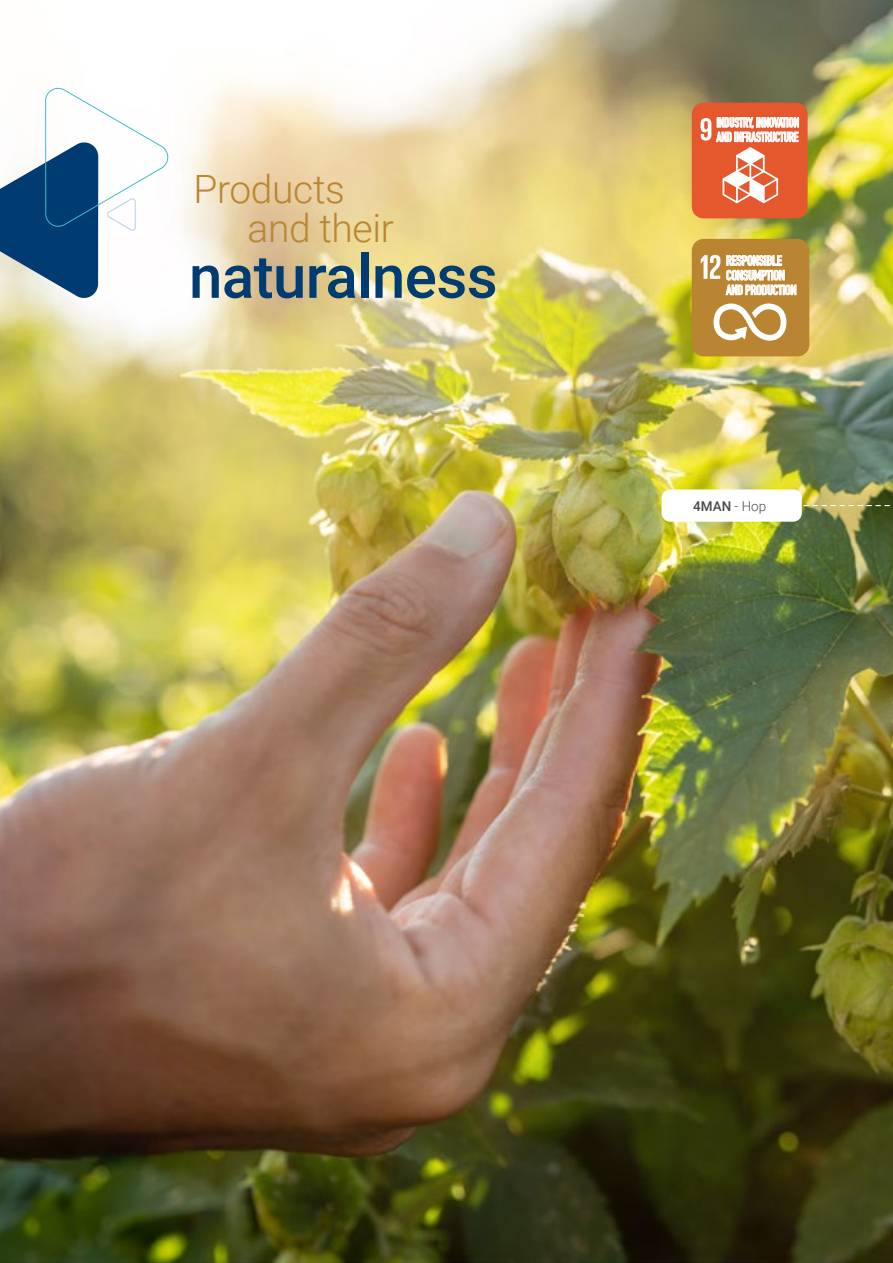
<style>
.page{position:relative;width:893px;height:1263px;background:#fff}
.page>*{position:absolute;margin:0;border:0;box-sizing:border-box;transform-origin:0 0}
.t1{font:500 60px "Roboto";letter-spacing:-.01em;color:#003c71}
.t2{font:300 39px/39px "Roboto";letter-spacing:-.01em;color:#b98632}
.t3{font:700 13.8px/14.7px "DIN Condensed";letter-spacing:-.02em;color:#fff}
.t4{font:700 13.5px/14.4px "DIN Condensed";letter-spacing:-.01em;color:#fff;scale:.9 1}
.t5{font:500 13.5px "Roboto";color:#4a4a49}
.s1{font-weight:300}
</style>
<div class="page">
<img style="left:0;top:0;width:893px;height:1263px">
<div style="left:692px;top:103px;width:116px;height:115px;background:#e5572d;border-radius:12px"></div>
<svg style="left:700px;top:117px;width:99px;height:86px"></svg>
<div style="left:692px;top:239px;width:117px;height:117px;background:#b98532;border-radius:12px"></div>
<svg style="left:701px;top:255px;width:19px;height:24px"></svg>
<svg style="left:714px;top:303px;width:72px;height:38px"></svg>
<svg style="left:726px;top:255px;width:70px;height:40px"></svg>
<svg style="left:0;top:85px;width:171px;height:217px"></svg>
<div style="left:662px;top:489px;width:140px;height:33px;background:#fff;border-radius:9px"></div>
<svg style="left:801px;top:505px;width:92px;height:1px"></svg>
<h2 class="t2" style="left:248px;top:168px;width:148px;text-indent:-54px">Products and their</h2>
<h1 class="t1" style="left:189px;top:234px;width:310px">naturalness</h1>
<p class="t4" style="left:716px;top:115px;width:93px">INDUSTRY, INNOVATION<br>AND INFRASTRUCTURE</p>
<p class="t3" style="left:726px;top:253px;width:72px">RESPONSIBLE<br>CONSUMPTION<br>AND PRODUCTION</p>
<p class="t5" style="left:693px;top:497px;width:75px">4MAN <span class="s1">- Hop</span></p>
</div>
